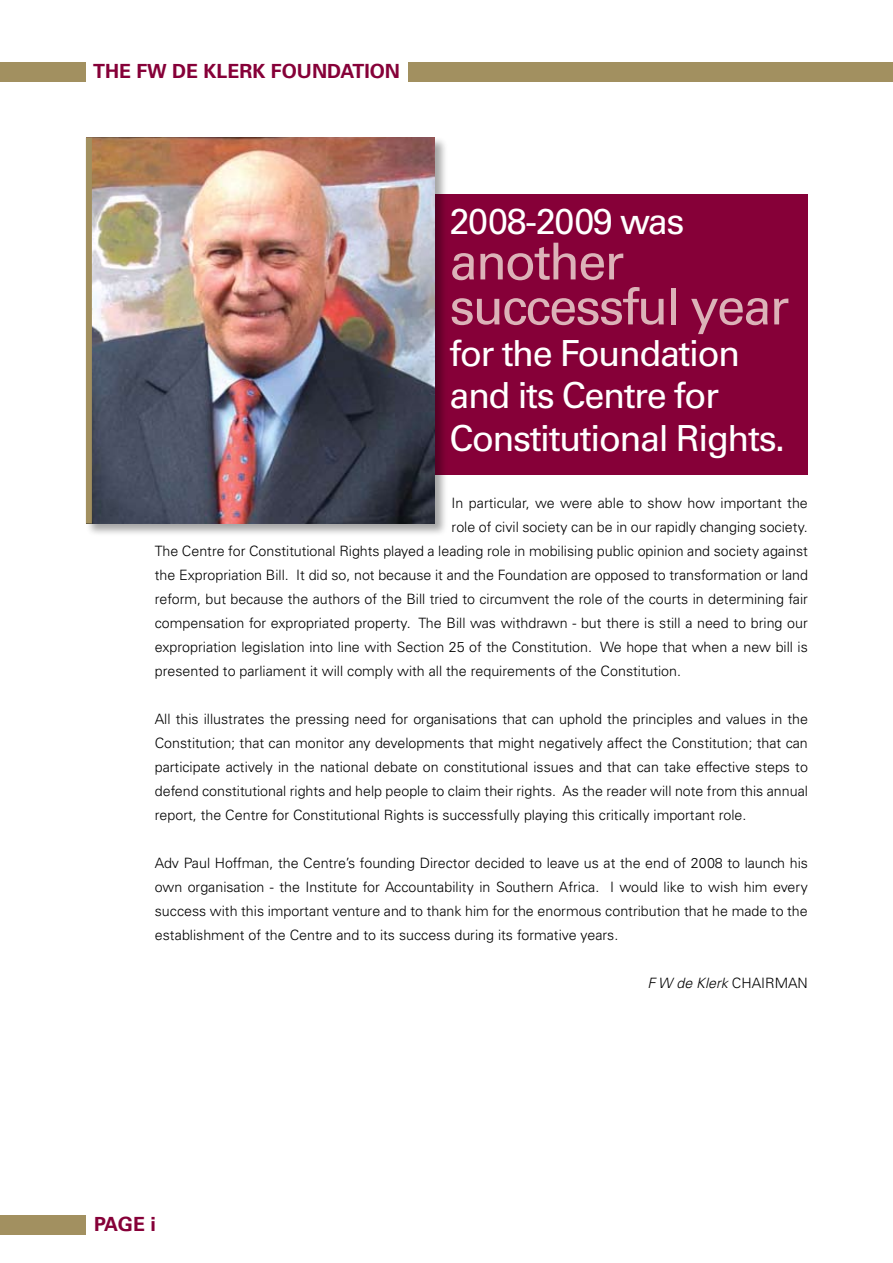
<style>
.page{position:relative;width:893px;height:1263px;background:#fff}
.page>*{position:absolute;margin:0;border:0;box-sizing:border-box;transform-origin:0 0}
.t1{font:51px/45px "Univers LT Std";letter-spacing:-.04em;color:#dcb2b8}
.t2{font:36px/42px "Univers LT Std";letter-spacing:-.04em;color:#fff}
.t3{font:700 19.5px "Univers LT Std";color:#860038}
.t4{font:300 14.25px/24px "Univers LT Std";color:#000;text-align:justify}
.t5{font:italic 300 14.25px "Univers LT Std";color:#000}
.s1{font-style:normal}
</style>
<div class="page">
<div style="left:424px;top:194px;width:383px;height:280px;background:#860038"></div>
<div style="left:408px;top:62px;width:485px;height:19px;background:#a29060"></div>
<div style="left:0;top:62px;width:85px;height:19px;background:#a29060"></div>
<div style="left:0;top:1215px;width:85px;height:19px;background:#a29060"></div>
<div style="left:85px;top:136px;width:369px;height:407px;background:#000;opacity:.35"></div>
<img style="left:92px;top:138px;width:343px;height:385px">
<div style="left:86px;top:138px;width:6px;height:386px;background:#a29060"></div>
<h3 class="t3" style="left:93px;top:60px;width:14px">THE</h3>
<h3 class="t3" style="left:136px;top:60px;width:93px">FW DE KLER</h3>
<h3 class="t3" style="left:252px;top:60px;width:33px">K FOUNDATION</h3>
<h2 class="t2" style="left:449px;top:201px;width:237px">2008-2009 was</h2>
<h1 class="t1" style="left:449px;top:239px;width:341px">another successful year</h1>
<h2 class="t2" style="left:449px;top:333px;width:337px">for the Foundation and its Centre for<br>Constitutional Rights.</h2>
<p class="t4" style="left:452px;top:491px;width:358px">In particular, we were able to show how important the</p>
<p class="t4" style="left:452px;top:515px;width:358px">role of civil society can be in our rapidly changing society.</p>
<p class="t4" style="left:155px;top:539px;width:655px">The Centre for Constitutional Rights played a leading role in mobilising public opinion and society against</p>
<p class="t4" style="left:155px;top:563px;width:655px">the Expropriation Bill. It did so, not because it and the Foundation are opposed to transformation or land</p>
<p class="t4" style="left:155px;top:587px;width:655px">reform, but because the authors of the Bill tried to circumvent the role of the courts in determining fair</p>
<p class="t4" style="left:155px;top:611px;width:654px">compensation for expropriated property. The Bill was withdrawn - but there is still a need to bring our</p>
<p class="t4" style="left:155px;top:635px;width:655px">expropriation legislation into line with Section 25 of the Constitution. We hope that when a new bill is</p>
<p class="t4" style="left:155px;top:659px;width:528px">presented to parliament it will comply with all the requirements of the Constitution.</p>
<p class="t4" style="left:155px;top:707px;width:655px">All this illustrates the pressing need for organisations that can uphold the principles and values in the Constitution; that can monitor any developments that might negatively affect the Constitution; that can participate actively in the national debate on constitutional issues and that can take effective steps to defend constitutional rights and help people to claim their rights. As the reader will note from this annual report, the Centre for Constitutional Rights is successfully playing this critically important role.</p>
<p class="t4" style="left:155px;top:851px;width:655px">Adv Paul Hoffman, the Centre’s founding Director decided to leave us at the end of 2008 to launch his own organisation - the Institute for Accountability in Southern Africa. I would like to wish him every success with this important venture and to thank him for the enormous contribution that he made to the establishment of the Centre and to its success during its formative years.</p>
<p class="t5" style="left:647px;top:974px;width:162px">F W de Klerk <span class="s1">CHAIRMAN</span></p>
<h3 class="t3" style="left:94px;top:1213px;width:14px">PAGE</h3>
<h3 class="t3" style="left:150px;top:1213px;width:7px">I</h3>
</div>
